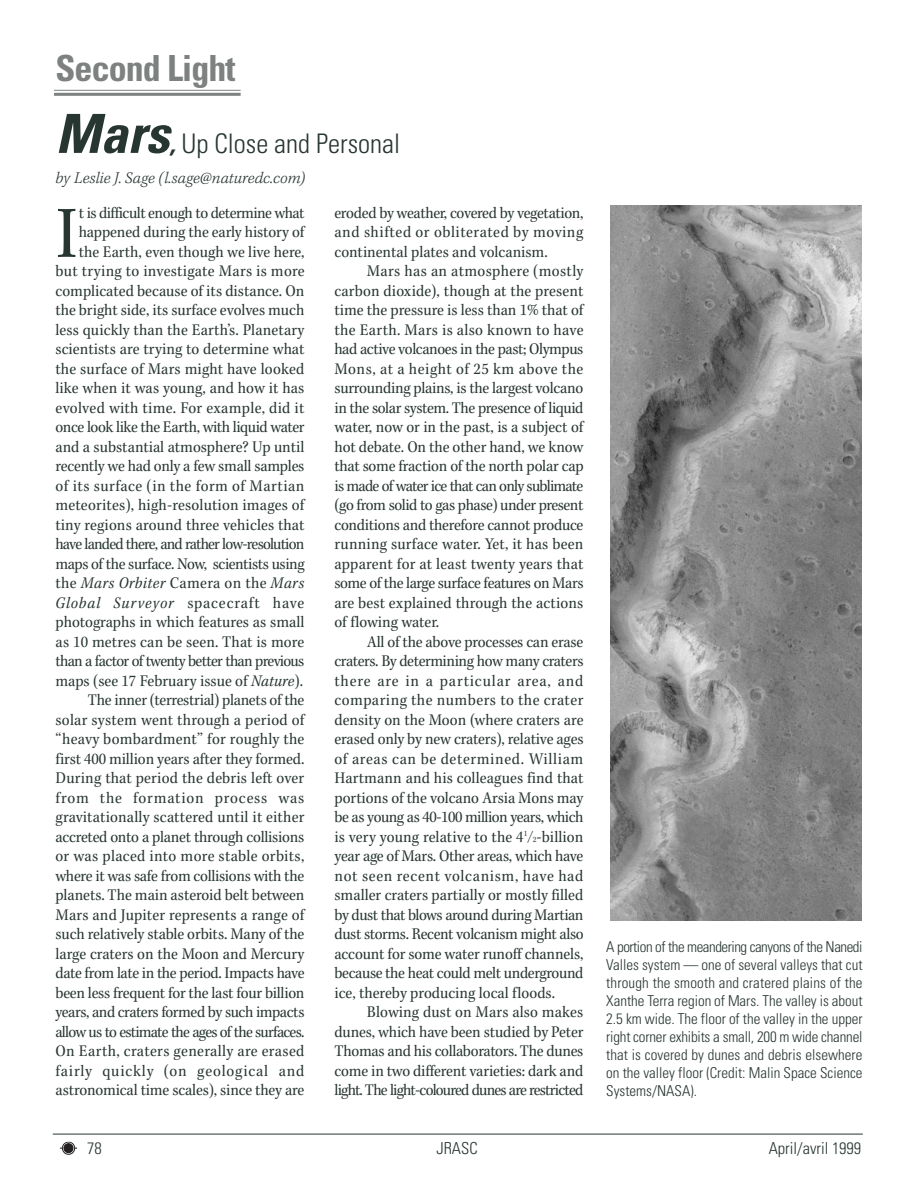
<style>
.page{position:relative;width:918px;height:1188px;background:#fff}
.page>*{position:absolute;margin:0;border:0;box-sizing:border-box;transform-origin:0 0}
.t1{font:74.55px "Kepl MM 323 91 113 32 253 71 89 25";color:#283632}
.t2{font:700 condensed 36px "Univers";letter-spacing:-.025em;color:#7d8180}
.t3{font:300 condensed 27px "Univers";color:#283632}
.t4{font:16.5px/19.5px "Kepl MM 323 91 113 32 253 71 89 25";color:#283632;text-align:justify}
.t5{font:16.5px/19.5px "Kepl MM It 323 91 113 32 253 71 89 25";letter-spacing:.04em;color:#283632}
.t6{font:16.5px "Kepl MM It 307 0 251 0 242 0 198 0";color:#283632}
.t7{font:300 condensed 16.5px "Univers";color:#283632}
.t8{font:300 condensed 15px/18px "Univers";color:#283632;text-align:justify}
.s1{font-weight:700;font-style:italic;font-size:54px}
.s2{font-weight:700;font-style:italic}
.s3{font-family:"Kepl MM 323 91 113 32 253 71 89 25"}
.s4{font-family:"Kepl MM It 323 91 113 32 253 71 89 25"}
.s5{font-size:8.25px}
</style>
<div class="page">
<hr style="left:53px;top:1134px;width:810px;height:1px;background:#283632">
<div style="left:62px;top:1142px;width:13px;height:13px;border:1px solid #231f20;border-radius:50%"></div>
<div style="left:63px;top:1143px;width:11px;height:10px;background:#231f20;border:1px solid #231f20;border-radius:50%"></div>
<hr style="left:54px;top:90px;width:187px;height:1px;background:#7d8180">
<hr style="left:54px;top:93px;width:187px;height:3px;background:#7d8180">
<img style="left:610px;top:205px;width:252px;height:715px">
<h2 class="t2" style="left:56px;top:55px;width:182px">Second Light</h2>
<h3 class="t3" style="left:56px;top:133px;width:346px"><span class="s1">Mars</span><span class="s2">,</span> Up Close and Personal</h3>
<p class="t6" style="left:56px;top:171px;width:251px">by Leslie J. Sage (l.sage@naturedc.com)</p>
<p class="t4" style="left:55px;top:204px;width:251px;text-align:right">t is difficult enough to determine what happened during the early history of the Earth, even though we live here, but trying to investigate Mars is more complicated because of its distance. On the bright side, its surface evolves much less quickly than the Earth’s. Planetary scientists are trying to determine what the surface of Mars might have looked like when it was young, and how it has evolved with time. For example, did it once look like the Earth, with liquid water and a substantial atmosphere? Up until recently we had only a few small samples of its surface (in the form of Martian meteorites), high-resolution images of tiny regions around three vehicles that have landed there, and rather low-resolution maps of the surface. Now, scientists using</p>
<p class="t5" style="left:55px;top:575px;width:251px"><span class="s3">the</span> Mars Orbiter <span class="s3">Camera on the</span> Mars<br>Global Surveyor <span class="s3">spacecraft have</span></p>
<p class="t4" style="left:55px;top:614px;width:251px;text-align:right">photographs in which features as small as 10 metres can be seen. That is more than a factor of twenty better than previous maps (see 17 February issue of <span class="s4">Nature</span>).<br>The inner (terrestrial) planets of the solar system went through a period of “heavy bombardment” for roughly the first 400 million years after they formed.<br>During that period the debris left over from the formation process was gravitationally scattered until it either accreted onto a planet through collisions or was placed into more stable orbits, where it was safe from collisions with the planets. The main asteroid belt between Mars and Jupiter represents a range of such relatively stable orbits. Many of the large craters on the Moon and Mercury date from late in the period. Impacts have been less frequent for the last four billion years, and craters formed by such impacts allow us to estimate the ages of the surfaces.<br>On Earth, craters generally are erased fairly quickly (on geological and astronomical time scales), since they are</p>
<h1 class="t1" style="left:56px;top:204px;width:24px">I</h1>
<p class="t4" style="left:334px;top:204px;width:251px">eroded by weather, covered by vegetation, and shifted or obliterated by moving continental plates and volcanism.</p>
<p class="t4" style="left:334px;top:263px;width:251px;text-indent:32px">Mars has an atmosphere (mostly carbon dioxide), though at the present time the pressure is less than 1% that of the Earth. Mars is also known to have had active volcanoes in the past; Olympus Mons, at a height of 25 km above the surrounding plains, is the largest volcano in the solar system. The presence of liquid water, now or in the past, is a subject of hot debate. On the other hand, we know that some fraction of the north polar cap is made of water ice that can only sublimate (go from solid to gas phase) under present conditions and therefore cannot produce running surface water. Yet, it has been apparent for at least twenty years that some of the large surface features on Mars are best explained through the actions of flowing water.</p>
<p class="t4" style="left:334px;top:633px;width:251px;text-indent:32px">All of the above processes can erase craters. By determining how many craters there are in a particular area, and comparing the numbers to the crater density on the Moon (where craters are erased only by new craters), relative ages of areas can be determined. William Hartmann and his colleagues find that portions of the volcano Arsia Mons may be as young as 40-100 million years, which is very young relative to the 4<sup>1</sup>⁄<span class="s5">2</span>-billion year age of Mars. Other areas, which have not seen recent volcanism, have had smaller craters partially or mostly filled by dust that blows around during Martian dust storms. Recent volcanism might also account for some water runoff channels, because the heat could melt underground ice, thereby producing local floods.</p>
<p class="t4" style="left:335px;top:1004px;width:250px;text-indent:32px">Blowing dust on Mars also makes dunes, which have been studied by Peter Thomas and his collaborators. The dunes come in two different varieties: dark and light. The light-coloured dunes are restricted</p>
<p class="t8" style="left:606px;top:939px;width:258px">A portion of the meandering canyons of the Nanedi Valles system — one of several valleys that cut through the smooth and cratered plains of the Xanthe Terra region of Mars. The valley is about 2.5 km wide. The floor of the valley in the upper right corner exhibits a small, 200 m wide channel that is covered by dunes and debris elsewhere on the valley floor (Credit: Malin Space Science Systems/NASA).</p>
<p class="t7" style="left:87px;top:1143px;width:16px">78</p>
<p class="t7" style="left:436px;top:1143px;width:43px">JRASC</p>
<p class="t7" style="left:769px;top:1143px;width:94px">April/avril 1999</p>
</div>
